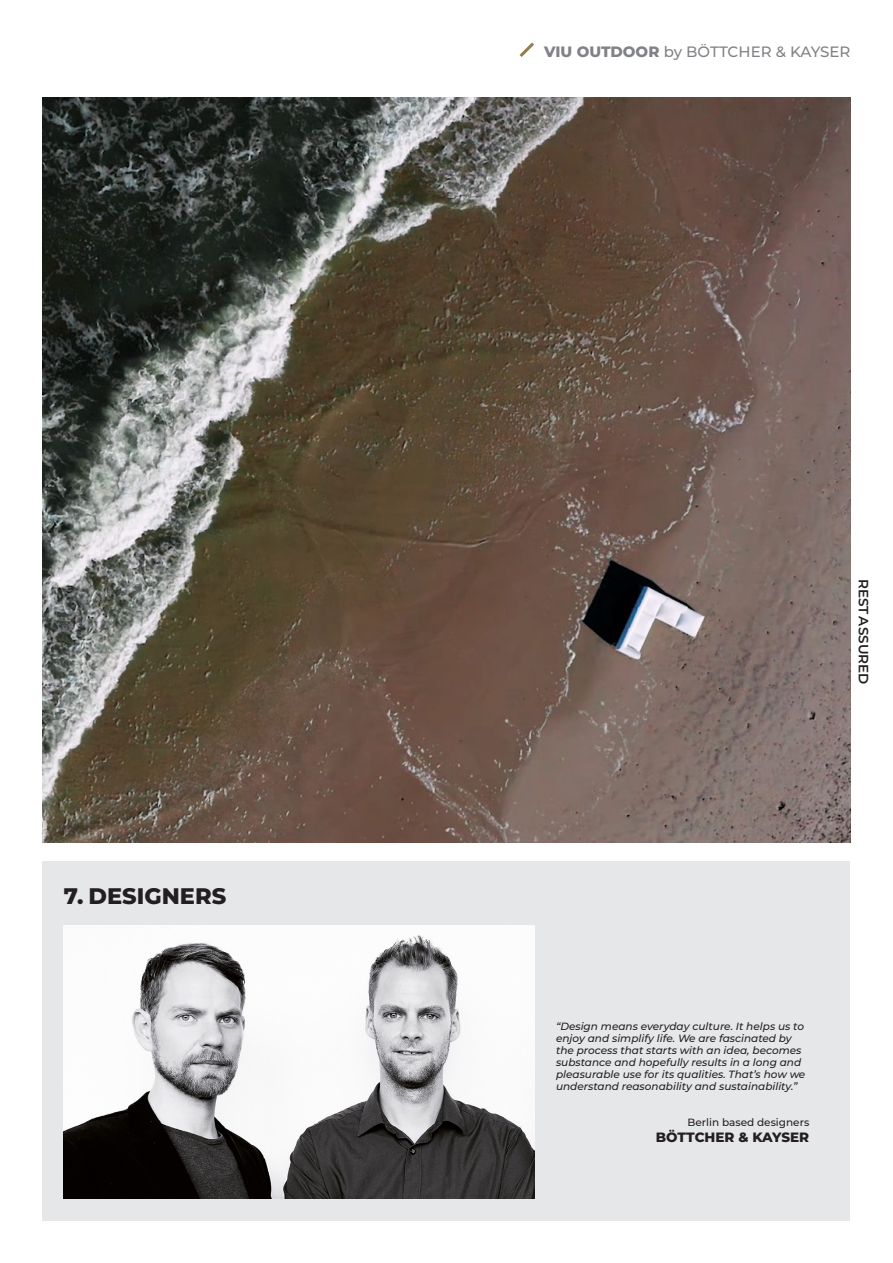
<style>
.page{position:relative;width:893px;height:1263px;background:#fff}
.page>*{position:absolute;margin:0;border:0;box-sizing:border-box;transform-origin:0 0}
.t1{font:800 22.5px "Montserrat";color:#231f20}
.t2{font:500 15px "Montserrat";color:#808285}
.Paragraph_Style_1{font:800 13.5px "Montserrat";color:#231f20}
.t3{font:600 13.5px "Montserrat";color:#231f20}
.Paragraph_Style_1-2{font:italic 500 10.5px/12px "Montserrat";color:#231f20}
.Paragraph_Style_1-3{font:500 10.5px "Montserrat";color:#231f20}
.s1{font-weight:800}
</style>
<div class="page">
<div style="left:43px;top:861px;width:807px;height:359px;background:#e6e7e9"></div>
<img style="left:64px;top:925px;width:471px;height:273px">
<svg style="left:519px;top:42px;width:15px;height:15px"></svg>
<img style="left:43px;top:98px;width:807px;height:744px">
<p class="t1" style="left:64px;top:879px;width:164px">7. DESIGNERS</p>
<p class="t2" style="left:544px;top:41px;width:308px"><span class="s1">VIU OUTDOOR</span> by BÖTTCHER &amp; KAYSER</p>
<p class="t3" style="left:873px;top:579px;width:107px;rotate:90deg">REST ASSURED</p>
<p class="Paragraph_Style_1-2" style="left:556px;top:1020px;width:251px">“Design means everyday culture. It helps us to enjoy and simplify life. We are fascinated by the process that starts with an idea, becomes substance and hopefully results in a long and pleasurable use for its qualities. That’s how we understand reasonability and sustainability.”</p>
<p class="Paragraph_Style_1-3" style="left:688px;top:1115px;width:123px">Berlin based designers</p>
<p class="Paragraph_Style_1" style="left:656px;top:1127px;width:155px">BÖTTCHER &amp; KAYSER</p>
</div>
